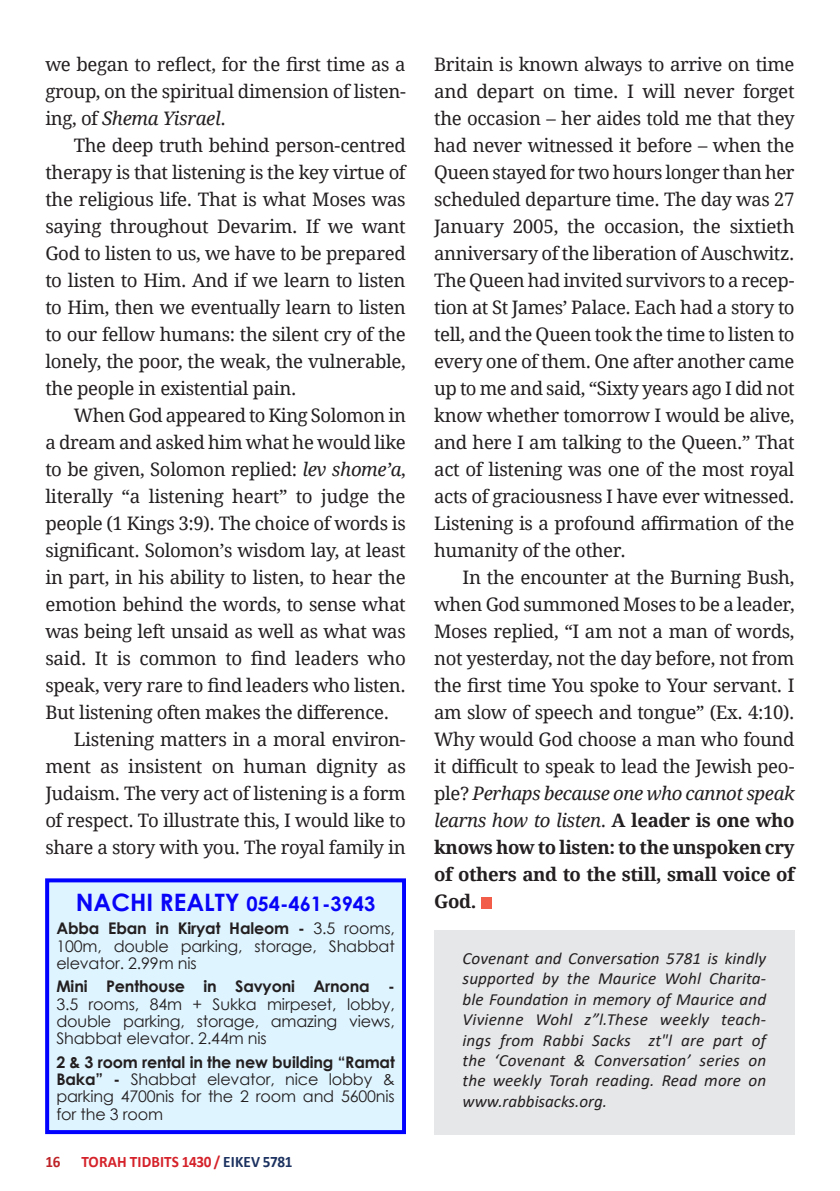
<style>
.page{position:relative;width:840px;height:1191px;background:#fff}
.page>*{position:absolute;margin:0;border:0;box-sizing:border-box;transform-origin:0 0}
.t1{font:700 20px "Century Gothic";color:#0804f7}
.MAIN_TEXT{font:18.6px/27px "Droid Serif";letter-spacing:-.02em;color:#231f20;text-align:justify}
.MAIN_TEXT-2{font:italic 17px/20.4px "Calibri";letter-spacing:.005em;color:#231f20;text-align:justify}
.t2{font:16px/17.4px "Century Gothic";letter-spacing:-.01em;color:#231f20;text-align:justify}
.t3{font:700 16px "Calibri";letter-spacing:.01em;color:#d5222a;scale:.95 1}
.s1{font-style:italic}
.s2{font-size:24px}
.s3{font-weight:700}
.s4{color:#bd2327}
.s5{color:#1c3260}
</style>
<div class="page">
<div style="left:480px;top:897px;width:11px;height:11px;background:#f15d49"></div>
<div style="left:434px;top:930px;width:360px;height:204px;background:#e6e7e9"></div>
<div style="left:47px;top:880px;width:357px;height:252px;background:#def4ff"></div>
<div style="left:45px;top:879px;width:360px;height:255px;border:4px solid #0101ff"></div>
<p class="MAIN_TEXT" style="left:45px;top:51px;width:361px">we began to reflect, for the first time as a group, on the spiritual dimension of listen&shy;ing, of <span class="s1">Shema Yisrael</span>.</p>
<p class="MAIN_TEXT" style="left:45px;top:132px;width:362px;text-indent:28px">The deep truth behind person-centred therapy is that listening is the key virtue of the religious life. That is what Moses was saying throughout Devarim. If we want God to listen to us, we have to be prepared to listen to Him. And if we learn to listen to Him, then we eventually learn to listen to our fellow humans: the silent cry of the lonely, the poor, the weak, the vulnerable, the people in existential pain.</p>
<p class="MAIN_TEXT" style="left:45px;top:402px;width:362px;text-indent:28px">When God appeared to King Solomon in a dream and asked him what he would like to be given, Solomon replied: <span class="s1">lev shome’a</span>, literally “a listening heart” to judge the people (1 Kings 3:9). The choice of words is significant. Solomon’s wisdom lay, at least in part, in his ability to listen, to hear the emotion behind the words, to sense what was being left unsaid as well as what was said. It is common to find leaders who speak, very rare to find leaders who listen.<br>But listening often makes the difference.</p>
<p class="MAIN_TEXT" style="left:45px;top:726px;width:362px;text-indent:28px">Listening matters in a moral environ&shy;ment as insistent on human dignity as Judaism. The very act of listening is a form of respect. To illustrate this, I would like to share a story with you. The royal family in</p>
<p class="t1" style="left:76px;top:888px;width:301px"><span class="s2">NACHI REALTY</span> 054-461-3943</p>
<p class="t2" style="left:56px;top:919px;width:340px"><span class="s3">Abba Eban in Kiryat Haleom -</span> 3.5 rooms, 100m, double parking, storage, Shabbat elevator. 2.99m nis</p>
<p class="t2" style="left:56px;top:977px;width:340px"><span class="s3">Mini Penthouse in Savyoni Arnona - </span>3.5 rooms, 84m + Sukka mirpeset, lobby, double parking, storage, amazing views, Shabbat elevator. 2.44m nis</p>
<p class="t2" style="left:56px;top:1052px;width:340px"><span class="s3">2 &amp; 3 room rental in the new building “Ramat Baka” -</span> Shabbat elevator, nice lobby &amp; parking 4700nis for the 2 room and 5600nis for the 3 room</p>
<p class="t3" style="left:45px;top:1150px;width:261px"><span class="s4">16</span> TORAH TIDBITS 1430 / <span class="s5">EIKEV 5781</span></p>
<p class="MAIN_TEXT" style="left:434px;top:51px;width:362px">Britain is known always to arrive on time and depart on time. I will never forget the occasion – her aides told me that they had never witnessed it before – when the Queen stayed for two hours longer than her scheduled departure time. The day was 27<br>January 2005, the occasion, the sixtieth anniversary of the liberation of Auschwitz.<br>The Queen had invited survivors to a recep&shy;tion at St James’ Palace. Each had a story to tell, and the Queen took the time to listen to every one of them. One after another came up to me and said, “Sixty years ago I did not know whether tomorrow I would be alive, and here I am talking to the Queen.” That act of listening was one of the most royal acts of graciousness I have ever witnessed.<br>Listening is a profound affirmation of the humanity of the other.</p>
<p class="MAIN_TEXT" style="left:434px;top:564px;width:362px;text-indent:28px">In the encounter at the Burning Bush, when God summoned Moses to be a leader, Moses replied, “I am not a man of words, not yesterday, not the day before, not from the first time You spoke to Your servant. I am slow of speech and tongue” (Ex. 4:10).<br>Why would God choose a man who found it difficult to speak to lead the Jewish peo&shy;ple? <span class="s1">Perhaps because one who cannot speak learns how to listen</span>. <span class="s3">A leader is one who knows how to listen: to the unspoken cry of others and to the still, small voice of God.</span></p>
<p class="MAIN_TEXT-2" style="left:462px;top:947px;width:305px">Covenant and Conversation 5781 is kindly supported by the Maurice Wohl Charita&shy;ble Foundation in memory of Maurice and Vivienne Wohl z”l.These weekly teach&shy;ings from Rabbi Sacks zt"l are part of the ‘Covenant &amp; Conversation’ series on the weekly Torah reading. Read more on www.rabbisacks.org.</p>
</div>
